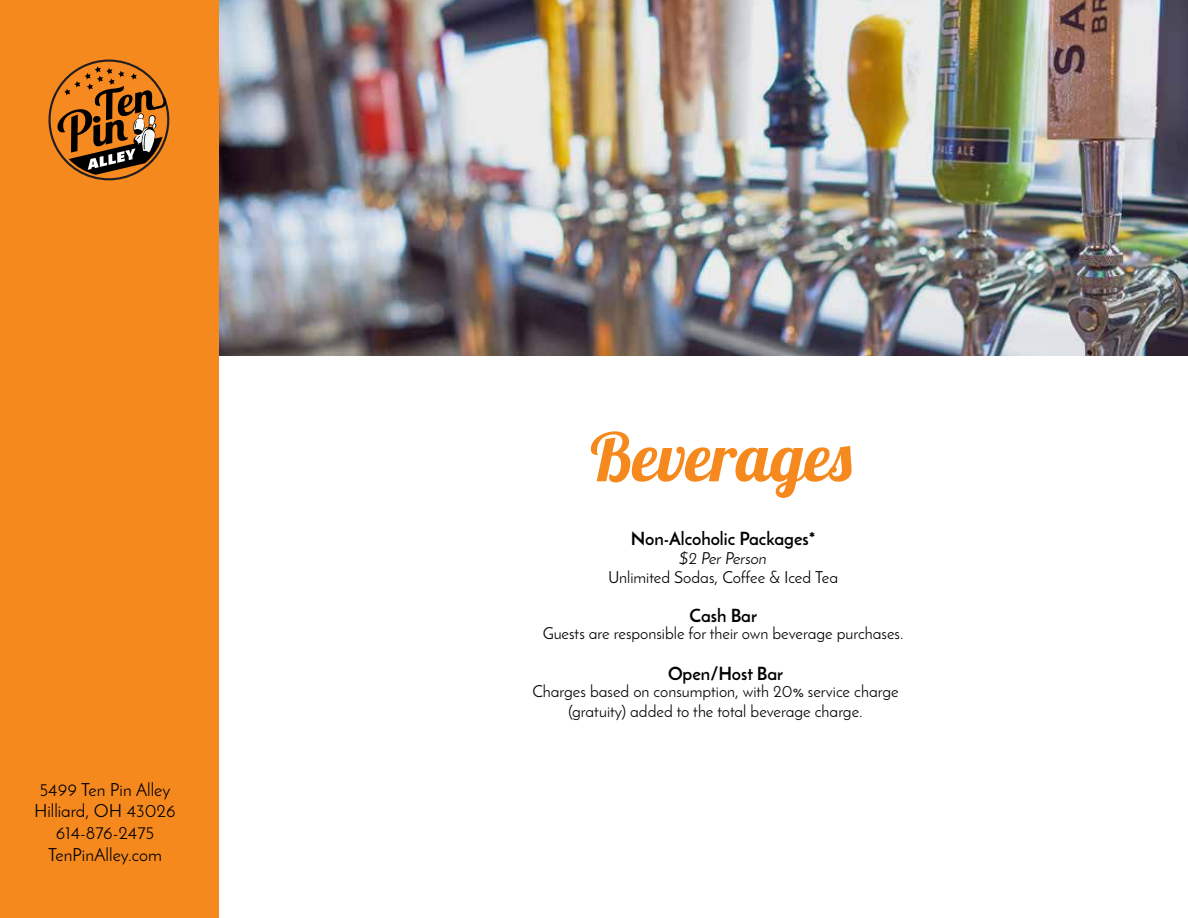
<style>
.page{position:relative;width:1188px;height:918px;background:#fff}
.page>*{position:absolute;margin:0;border:0;box-sizing:border-box;transform-origin:0 0}
.t1{font:66.6px "Lobster 1.4";letter-spacing:.02em;color:#f6891e}
.t2{font:18px/21.6px "Josefin Sans";color:#000;text-align:center}
.t3{font:700 18px "Josefin Sans";color:#000}
.t4{font:16.5px/19.8px "Josefin Sans";color:#000;text-align:center}
.t5{font:italic 16.5px "Josefin Sans";color:#000}
</style>
<div class="page">
<img style="left:218px;top:0;width:970px;height:355px">
<div style="left:0;top:0;width:218px;height:918px;background:#f6891e"></div>
<svg style="left:48px;top:59px;width:122px;height:122px"></svg>
<p class="t2" style="left:34px;top:779px;width:143px">5499 Ten Pin Alley<br>Hilliard, OH 43026<br>614-876-2475<br>TenPinAlley.com</p>
<h1 class="t1" style="left:590px;top:415px;width:263px">Beverages</h1>
<p class="t3" style="left:631px;top:527px;width:186px">Non-Alcoholic Packages*</p>
<p class="t5" style="left:679px;top:548px;width:89px">$2 Per Person</p>
<p class="t4" style="left:608px;top:567px;width:231px">Unlimited Sodas, Coffee &amp; Iced Tea</p>
<p class="t3" style="left:690px;top:604px;width:69px">Cash Bar</p>
<p class="t4" style="left:543px;top:623px;width:362px">Guests are responsible for their own beverage purchases.</p>
<p class="t3" style="left:668px;top:662px;width:117px">Open/Host Bar</p>
<p class="t4" style="left:532px;top:681px;width:368px">Charges based on consumption, with 20% service charge (gratuity) added to the total beverage charge.</p>
</div>
